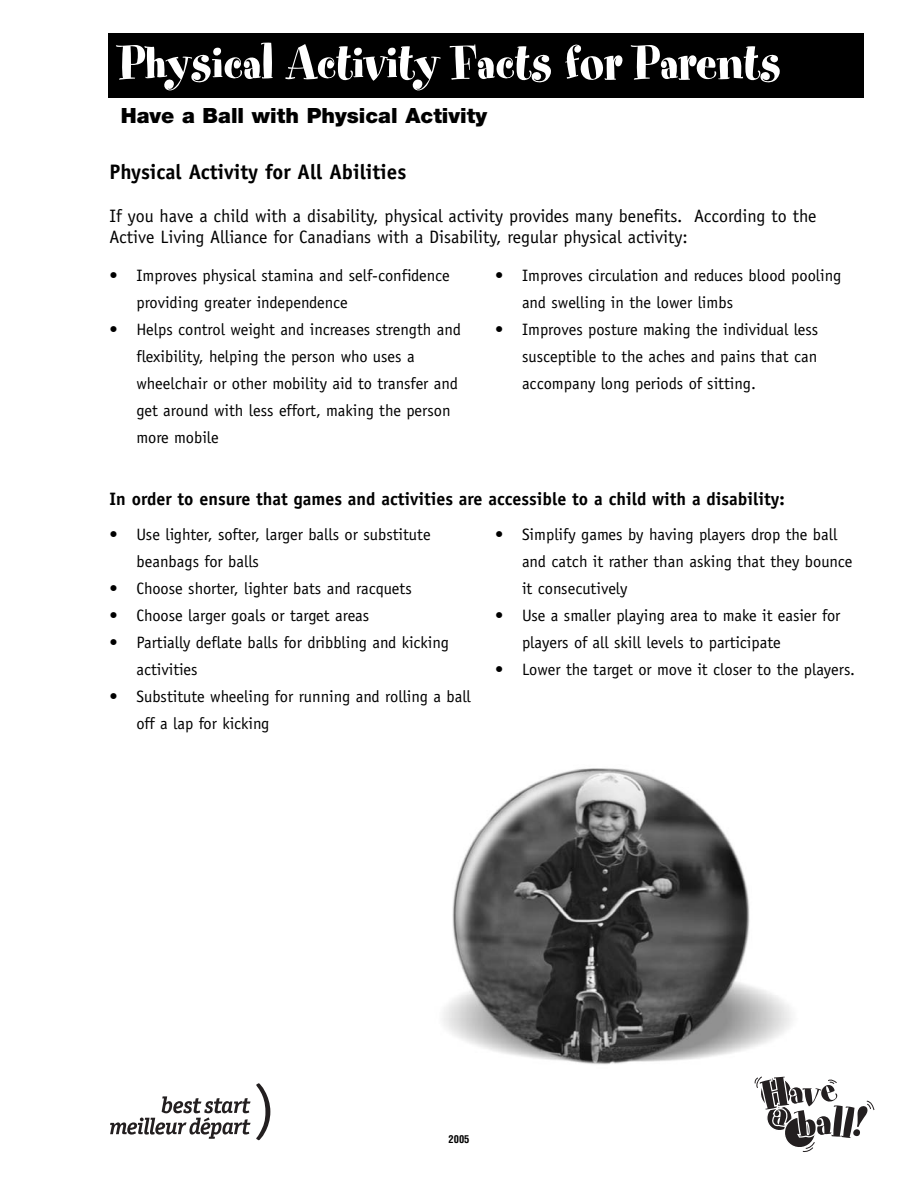
<style>
.page{position:relative;width:918px;height:1188px;background:#fff}
.page>*{position:absolute;margin:0;border:0;box-sizing:border-box;transform-origin:0 0}
.t1{font:54px "Spumoni";color:#fff}
.t2{font:700 21px "Officina Sans";color:#000}
.t3{font:900 21px "Helvetica Neue";color:#000}
.t4{font:18px/21.6px "Officina Sans";color:#000}
.t5{font:700 18px "Officina Sans";color:#000}
.t6{font:16.5px/27px "Officina Sans";color:#000}
.t7{font:700 condensed 10.5px "Helvetica";color:#000}
</style>
<div class="page">
<svg style="left:755px;top:1076px;width:119px;height:76px"></svg>
<svg style="left:110px;top:1083px;width:160px;height:57px"></svg>
<div style="left:108px;top:34px;width:756px;height:64px;background:#000"></div>
<img style="left:442px;top:768px;width:350px;height:297px">
<h1 class="t1" style="left:119px;top:41px;width:663px">Physical Activity Facts for Parents</h1>
<p class="t3" style="left:121px;top:108px;width:368px">Have a Ball with Physical Activity</p>
<p class="t2" style="left:110px;top:163px;width:298px">Physical Activity for All Abilities</p>
<p class="t4" style="left:110px;top:206px;width:708px">If you have a child with a disability, physical activity provides many benefits. According to the<br>Active Living Alliance for Canadians with a Disability, regular physical activity:</p>
<p class="t6" style="left:137px;top:264px;width:315px;text-indent:-27px">• Improves physical stamina and self-confidence providing greater independence</p>
<p class="t6" style="left:137px;top:318px;width:326px;text-indent:-27px">• Helps control weight and increases strength and flexibility, helping the person who uses a wheelchair or other mobility aid to transfer and get around with less effort, making the person more mobile</p>
<p class="t6" style="left:522px;top:264px;width:321px;text-indent:-27px">• Improves circulation and reduces blood pooling and swelling in the lower limbs</p>
<p class="t6" style="left:522px;top:318px;width:298px;text-align:justify;text-indent:-27px">• Improves posture making the individual less susceptible to the aches and pains that can accompany long periods of sitting.</p>
<p class="t5" style="left:110px;top:492px;width:677px">In order to ensure that games and activities are accessible to a child with a disability:</p>
<p class="t6" style="left:137px;top:522px;width:296px;text-indent:-27px">• Use lighter, softer, larger balls or substitute beanbags for balls</p>
<p class="t6" style="left:110px;top:576px;width:304px">• Choose shorter, lighter bats and racquets</p>
<p class="t6" style="left:110px;top:603px;width:261px">• Choose larger goals or target areas</p>
<p class="t6" style="left:137px;top:630px;width:314px;text-indent:-27px">• Partially deflate balls for dribbling and kicking activities</p>
<p class="t6" style="left:137px;top:684px;width:336px;text-indent:-27px">• Substitute wheeling for running and rolling a ball off a lap for kicking</p>
<p class="t6" style="left:522px;top:522px;width:332px;text-indent:-27px">• Simplify games by having players drop the ball and catch it rather than asking that they bounce it consecutively</p>
<p class="t6" style="left:522px;top:603px;width:320px;text-indent:-27px">• Use a smaller playing area to make it easier for players of all skill levels to participate</p>
<p class="t6" style="left:495px;top:657px;width:362px">• Lower the target or move it closer to the players.</p>
<p class="t7" style="left:448px;top:1136px;width:22px">2005</p>
</div>
